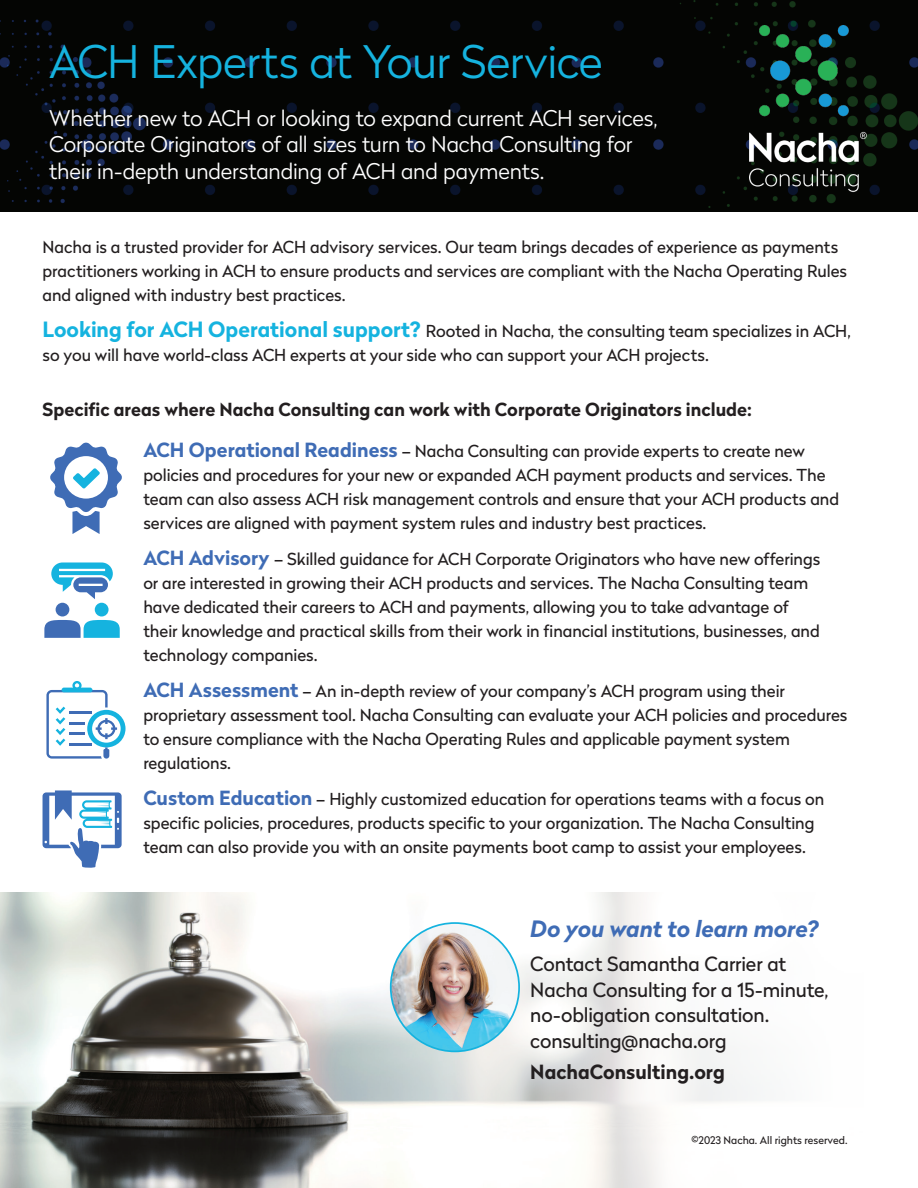
<style>
.page{position:relative;width:918px;height:1188px;background:#fff}
.page>*{position:absolute;margin:0;border:0;box-sizing:border-box;transform-origin:0 0}
.t1{font:300 44.7px "Radikal";letter-spacing:-.01em;color:#15b3df}
.t2{font:italic 700 22.5px "Radikal";letter-spacing:-.005em;color:#3f6cb5}
.t3{font:300 21.6px/26.5px "Radikal";letter-spacing:-.01em;color:#fff}
.t4{font:19.5px/25.5px "Radikal";letter-spacing:-.005em;color:#231f20}
.t5{font:700 19.5px "Radikal";color:#231f20}
.t6{font:700 18px "Radikal";color:#231f20}
.t7{font:16.5px/24px "Radikal";color:#231f20}
.t8{font:10.5px "Radikal";color:#231f20}
.s1{font-weight:700;font-size:21px;color:#15b3df}
.s2{font-weight:700;font-size:19.5px;color:#3f6cb5}
</style>
<div class="page">
<div style="left:0;top:0;width:918px;height:212px;background:#040503"></div>
<img style="left:0;top:892px;width:759px;height:296px">
<div style="left:95px;top:603px;width:14px;height:13px;background:#15b3df;border-radius:50%"></div>
<div style="left:56px;top:603px;width:13px;height:13px;background:#3f6cb5;border-radius:50%"></div>
<svg style="left:44px;top:620px;width:76px;height:18px"></svg>
<svg style="left:51px;top:562px;width:62px;height:37px"></svg>
<svg style="left:46px;top:681px;width:80px;height:78px"></svg>
<svg style="left:43px;top:790px;width:79px;height:78px"></svg>
<img style="left:391px;top:923px;width:128px;height:128px;border-radius:64px">
<img style="left:749px;top:26px;width:119px;height:167px">
<svg style="left:50px;top:442px;width:72px;height:92px"></svg>
<h1 class="t1" style="left:49px;top:31px;width:555px">ACH Experts at Your Service</h1>
<h3 class="t3" style="left:49px;top:104px;width:610px">Whether new to ACH or looking to expand current ACH services,<br>Corporate Originators of all sizes turn to Nacha Consulting for their in-depth understanding of ACH and payments.</h3>
<p class="t7" style="left:43px;top:234px;width:806px">Nacha is a trusted provider for ACH advisory services. Our team brings decades of experience as payments practitioners working in ACH to ensure products and services are compliant with the Nacha Operating Rules and aligned with industry best practices.</p>
<p class="t7" style="left:43px;top:318px;width:810px"><span class="s1">Looking for ACH Operational support?</span> Rooted in Nacha, the consulting team specializes in ACH, so you will have world-class ACH experts at your side who can support your ACH projects.</p>
<p class="t6" style="left:43px;top:396px;width:711px">Specific areas where Nacha Consulting can work with Corporate Originators include:</p>
<p class="t7" style="left:143px;top:439px;width:697px"><span class="s2">ACH Operational Readiness</span> – Nacha Consulting can provide experts to create new policies and procedures for your new or expanded ACH payment products and services. The team can also assess ACH risk management controls and ensure that your ACH products and services are aligned with payment system rules and industry best practices.</p>
<p class="t7" style="left:143px;top:547px;width:679px"><span class="s2">ACH Advisory</span> – Skilled guidance for ACH Corporate Originators who have new offerings or are interested in growing their ACH products and services. The Nacha Consulting team have dedicated their careers to ACH and payments, allowing you to take advantage of their knowledge and practical skills from their work in financial institutions, businesses, and technology companies.</p>
<p class="t7" style="left:143px;top:679px;width:706px"><span class="s2">ACH Assessment</span> – An in-depth review of your company’s ACH program using their proprietary assessment tool. Nacha Consulting can evaluate your ACH policies and procedures to ensure compliance with the Nacha Operating Rules and applicable payment system regulations.</p>
<p class="t7" style="left:143px;top:787px;width:682px"><span class="s2">Custom Education</span> – Highly customized education for operations teams with a focus on specific policies, procedures, products specific to your organization. The Nacha Consulting team can also provide you with an onsite payments boot camp to assist your employees.</p>
<h2 class="t2" style="left:530px;top:913px;width:290px">Do you want to learn more?</h2>
<p class="t4" style="left:530px;top:951px;width:300px">Contact Samantha Carrier at<br>Nacha Consulting for a 15-minute, no-obligation consultation. consulting@nacha.org</p>
<p class="t5" style="left:530px;top:1058px;width:196px">NachaConsulting.org</p>
<p class="t8" style="left:692px;top:1133px;width:157px">©2023 Nacha. All rights reserved.</p>
</div>
